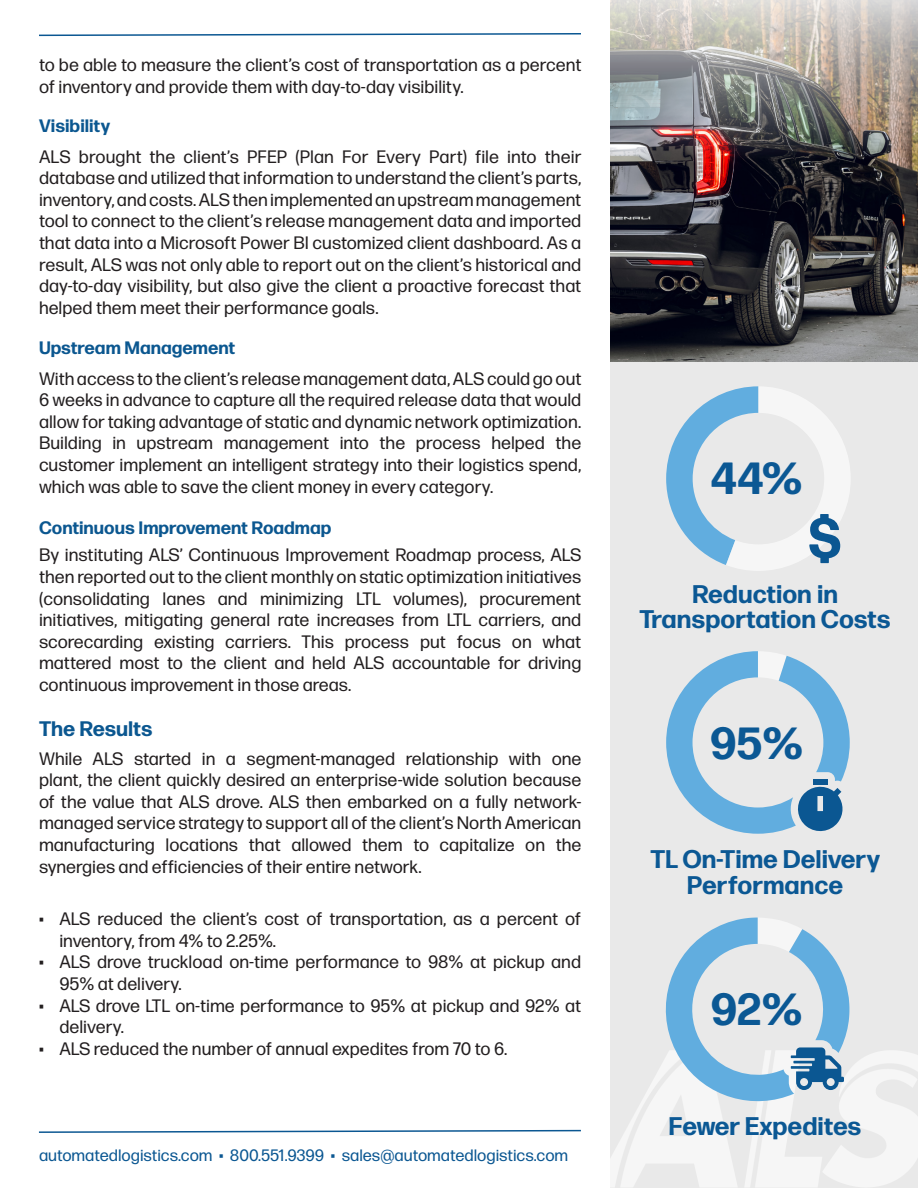
<style>
.page{position:relative;width:918px;height:1188px;background:#fff}
.page>*{position:absolute;margin:0;border:0;box-sizing:border-box;transform-origin:0 0}
.t1{font:700 45px "Forma DJR Micro";color:#0b5894}
.t2{font:700 25.5px/25.5px "Forma DJR Micro";color:#0b5894;text-align:center}
.t3{font:700 21px "Forma DJR Micro";color:#0b5790}
.t4{font:18px/21.6px "Forma DJR Micro";color:#231f20;text-align:justify}
.t5{font:700 18px "Forma DJR Micro";color:#0b5790}
.t6{font:16.5px "Forma DJR Micro";color:#0b5792}
</style>
<div class="page">
<div style="left:611px;top:362px;width:307px;height:826px;background:#e9e9e9"></div>
<svg style="left:38px;top:1129px;width:543px;height:4px"></svg>
<svg style="left:39px;top:33px;width:542px;height:4px"></svg>
<img style="left:611px;top:330px;width:307px;height:32px">
<img style="left:610px;top:1044px;width:308px;height:144px">
<img style="left:610px;top:0;width:308px;height:330px">
<svg style="left:653px;top:918px;width:196px;height:193px"></svg>
<svg style="left:666px;top:651px;width:184px;height:183px"></svg>
<svg style="left:666px;top:386px;width:184px;height:185px"></svg>
<p class="t4" style="left:39px;top:53px;width:544px">to be able to measure the client’s cost of transportation as a percent of inventory and provide them with day-to-day visibility.</p>
<p class="t5" style="left:39px;top:114px;width:73px">Visibility</p>
<p class="t4" style="left:39px;top:145px;width:544px">ALS brought the client’s PFEP (Plan For Every Part) file into their database and utilized that information to understand the client’s parts, inventory, and costs. ALS then implemented an upstream management tool to connect to the client’s release management data and imported that data into a Microsoft Power BI customized client dashboard. As a result, ALS was not only able to report out on the client’s historical and day-to-day visibility, but also give the client a proactive forecast that helped them meet their performance goals.</p>
<p class="t5" style="left:39px;top:336px;width:198px">Upstream Management</p>
<p class="t4" style="left:39px;top:367px;width:544px">With access to the client’s release management data, ALS could go out 6 weeks in advance to capture all the required release data that would allow for taking advantage of static and dynamic network optimization.<br>Building in upstream management into the process helped the customer implement an intelligent strategy into their logistics spend, which was able to save the client money in every category.</p>
<p class="t5" style="left:39px;top:516px;width:294px">Continuous Improvement Roadmap</p>
<p class="t4" style="left:39px;top:544px;width:544px">By instituting ALS’ Continuous Improvement Roadmap process, ALS then reported out to the client monthly on static optimization initiatives (consolidating lanes and minimizing LTL volumes), procurement initiatives, mitigating general rate increases from LTL carriers, and scorecarding existing carriers. This process put focus on what mattered most to the client and held ALS accountable for driving continuous improvement in those areas.</p>
<p class="t3" style="left:39px;top:715px;width:115px">The Results</p>
<p class="t4" style="left:39px;top:747px;width:544px">While ALS started in a segment-managed relationship with one plant, the client quickly desired an enterprise-wide solution because of the value that ALS drove. ALS then embarked on a fully network&shy;managed service strategy to support all of the client’s North American manufacturing locations that allowed them to capitalize on the synergies and efficiencies of their entire network.</p>
<p class="t4" style="left:59px;top:907px;width:523px;text-indent:-20px">• ALS reduced the client’s cost of transportation, as a percent of inventory, from 4% to 2.25%.</p>
<p class="t4" style="left:59px;top:951px;width:523px;text-indent:-20px">• ALS drove truckload on-time performance to 98% at pickup and<br>95% at delivery.</p>
<p class="t4" style="left:59px;top:994px;width:523px;text-indent:-20px">• ALS drove LTL on-time performance to 95% at pickup and 92% at delivery.</p>
<p class="t4" style="left:39px;top:1037px;width:470px">• ALS reduced the number of annual expedites from 70 to 6.</p>
<p class="t6" style="left:39px;top:1145px;width:531px">automatedlogistics.com • 800.551.9399 • sales@automatedlogistics.com</p>
<p class="t1" style="left:710px;top:449px;width:94px">44%</p>
<p class="t2" style="left:639px;top:581px;width:253px">Reduction in<br>Transportation Costs</p>
<p class="t1" style="left:710px;top:714px;width:95px">95%</p>
<p class="t2" style="left:650px;top:846px;width:231px">TL On-Time Delivery<br>Performance</p>
<p class="t1" style="left:710px;top:980px;width:94px">92%</p>
<p class="t2" style="left:668px;top:1113px;width:195px">Fewer Expedites</p>
</div>
